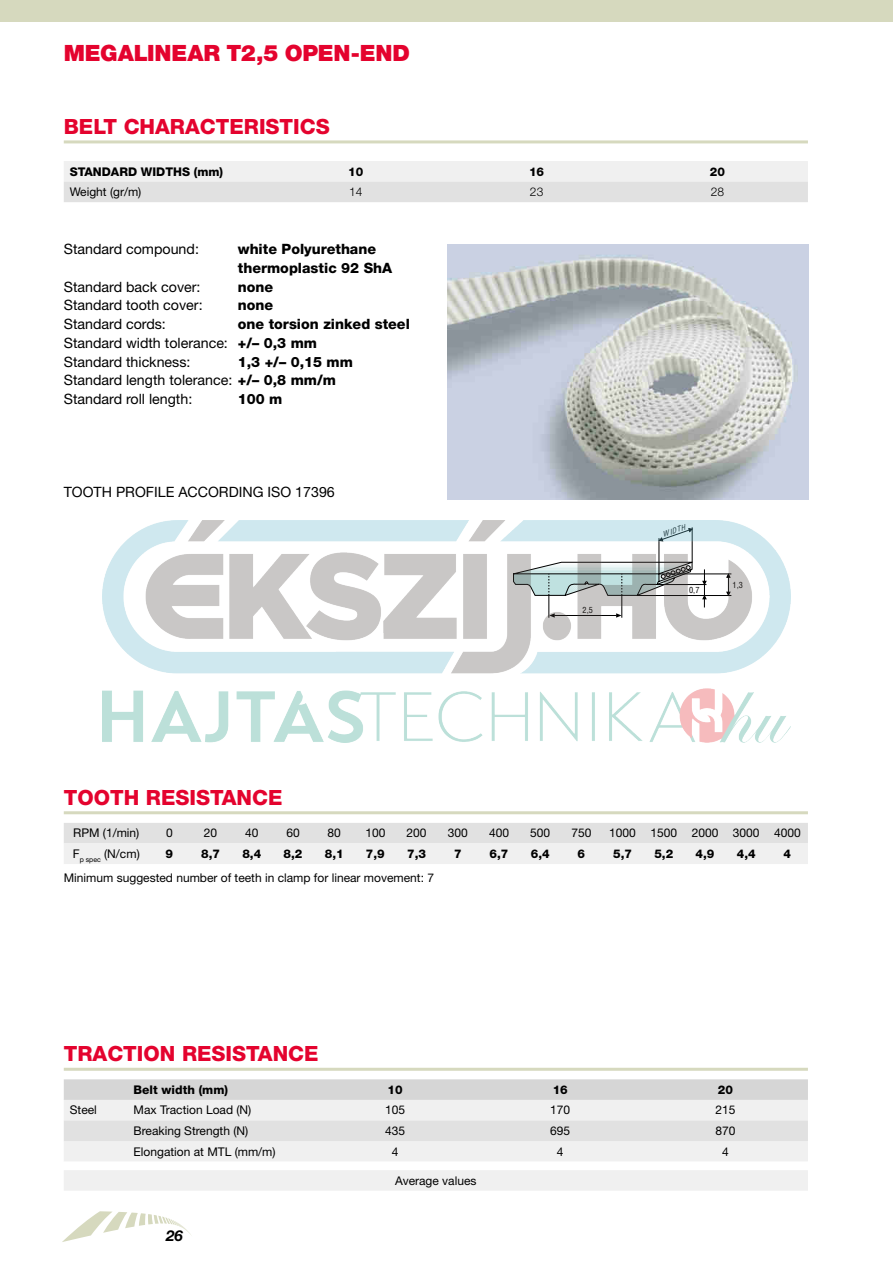
<style>
.page{position:relative;width:893px;height:1263px;background:#fff}
.page>*{position:absolute;margin:0;border:0;box-sizing:border-box;transform-origin:0 0}
.t1{font:900 22.5px "Helvetica Neue LT Std";letter-spacing:-.005em;color:#e4032e}
.t2{font:800 21px "Helvetica Neue LT Std";color:#e4032e}
.t3{font:italic 700 15px "Helvetica Neue LT Std";color:#000}
.t4{font:14.25px/18.8px "Helvetica Neue LT Std";color:#000}
.t5{font:800 14.25px/18.8px "Helvetica Neue LT Std";color:#000}
.t6{font:12px "Helvetica Neue LT Std";color:#000}
.t7{font:800 12px "Helvetica Neue LT Std";color:#000}
.t8{font:300 12px "Helvetica Neue LT Std";color:#000}
.t9{font:condensed 8.25px "Helvetica";color:#000}
.t10{font:italic condensed 7.35px "Helvetica";color:#000}
.s1{font-weight:800}
</style>
<div class="page">
<div style="left:0;top:0;width:893px;height:21px;background:#d6d9be"></div>
<svg style="left:62px;top:1211px;width:129px;height:31px"></svg>
<hr style="left:64px;top:140px;width:744px;height:3px;background:#d6d9be">
<svg style="left:64px;top:161px;width:744px;height:41px"></svg>
<hr style="left:64px;top:811px;width:744px;height:3px;background:#d6d9be">
<hr style="left:64px;top:1068px;width:744px;height:3px;background:#d6d9be">
<img style="left:447px;top:244px;width:362px;height:255px">
<svg style="left:64px;top:823px;width:744px;height:41px"></svg>
<div style="left:64px;top:1079px;width:744px;height:21px;background:#d6d6d6"></div>
<div style="left:64px;top:1100px;width:744px;height:91px;background:#f0f0f0"></div>
<div style="left:64px;top:1120px;width:744px;height:21px;background:#e1e1e1"></div>
<svg style="left:64px;top:1161px;width:744px;height:9px"></svg>
<img style="left:103px;top:521px;width:687px;height:221px">
<h1 class="t1" style="left:64px;top:39px;width:348px">MEGALINEAR T2,5 OPEN-END</h1>
<h2 class="t2" style="left:64px;top:114px;width:268px">BELT CHARACTERISTICS</h2>
<p class="t7" style="left:70px;top:164px;width:155px">STANDARD WIDTHS (mm)</p>
<p class="t7" style="left:348px;top:164px;width:17px">10</p>
<p class="t7" style="left:529px;top:164px;width:17px">16</p>
<p class="t7" style="left:710px;top:164px;width:17px">20</p>
<p class="t6" style="left:70px;top:185px;width:73px">Weight (gr/m)</p>
<p class="t8" style="left:349px;top:185px;width:15px">14</p>
<p class="t8" style="left:530px;top:185px;width:15px">23</p>
<p class="t8" style="left:711px;top:185px;width:15px">28</p>
<p class="t4" style="left:64px;top:240px;width:137px">Standard compound:</p>
<p class="t5" style="left:238px;top:240px;width:156px">white Polyurethane thermoplastic 92 ShA</p>
<p class="t4" style="left:64px;top:277px;width:138px">Standard back cover:</p>
<p class="t5" style="left:238px;top:277px;width:37px">none</p>
<p class="t4" style="left:64px;top:296px;width:140px">Standard tooth cover:</p>
<p class="t5" style="left:238px;top:296px;width:37px">none</p>
<p class="t4" style="left:64px;top:315px;width:104px">Standard cords:</p>
<p class="t4" style="left:64px;top:315px;width:348px;text-indent:174px"><span class="s1">one torsion zinked steel<br></span>Standard width tolerance: <span class="s1">+/– 0,3 mm<br></span>Standard thickness:</p>
<p class="t4" style="left:64px;top:352px;width:291px;text-indent:174px"><span class="s1">1,3 +/– 0,15 mm<br></span>Standard length tolerance: <span class="s1">+/– 0,8 mm/m<br></span>Standard roll length:</p>
<p class="t5" style="left:238px;top:390px;width:46px">100 m</p>
<p class="t4" style="left:64px;top:483px;width:273px">TOOTH PROFILE ACCORDING ISO 17396</p>
<h2 class="t2" style="left:64px;top:785px;width:220px">TOOTH RESISTANCE</h2>
<p class="t9" style="left:583px;top:605px;width:12px">2,5</p>
<p class="t10" style="left:661px;top:530px;width:25px;rotate:-19deg">WIDTH</p>
<p class="t9" style="left:689px;top:585px;width:12px">0,7</p>
<p class="t9" style="left:733px;top:580px;width:12px">1,3</p>
<p class="t6" style="left:73px;top:826px;width:68px">RPM (1/min)</p>
<p class="t6" style="left:166px;top:826px;width:8px">0</p>
<p class="t6" style="left:204px;top:826px;width:15px">20</p>
<p class="t6" style="left:245px;top:826px;width:15px">40</p>
<p class="t6" style="left:286px;top:826px;width:15px">60</p>
<p class="t6" style="left:328px;top:826px;width:15px">80</p>
<p class="t6" style="left:365px;top:826px;width:22px">100</p>
<p class="t6" style="left:407px;top:826px;width:22px">200</p>
<p class="t6" style="left:448px;top:826px;width:22px">300</p>
<p class="t6" style="left:489px;top:826px;width:22px">400</p>
<p class="t6" style="left:530px;top:826px;width:22px">500</p>
<p class="t6" style="left:571px;top:826px;width:22px">750</p>
<p class="t6" style="left:609px;top:826px;width:193px">1000 1500 2000 3000 4000</p>
<p class="t6" style="left:73px;top:846px;width:68px">F<sub>p</sub> <sub>spec</sub> (N/cm)</p>
<p class="t7" style="left:166px;top:846px;width:9px">9</p>
<p class="t7" style="left:201px;top:846px;width:20px">8,7</p>
<p class="t7" style="left:242px;top:846px;width:20px">8,4</p>
<p class="t7" style="left:284px;top:846px;width:20px">8,2</p>
<p class="t7" style="left:325px;top:846px;width:20px">8,1</p>
<p class="t7" style="left:366px;top:846px;width:20px">7,9</p>
<p class="t7" style="left:407px;top:846px;width:20px">7,3</p>
<p class="t7" style="left:454px;top:846px;width:9px">7</p>
<p class="t7" style="left:490px;top:846px;width:20px">6,7</p>
<p class="t7" style="left:531px;top:846px;width:20px">6,4</p>
<p class="t7" style="left:578px;top:846px;width:9px">6</p>
<p class="t7" style="left:613px;top:846px;width:20px">5,7</p>
<p class="t7" style="left:654px;top:846px;width:20px">5,2</p>
<p class="t7" style="left:696px;top:846px;width:20px">4,9</p>
<p class="t7" style="left:737px;top:846px;width:20px">4,4</p>
<p class="t7" style="left:784px;top:846px;width:9px">4</p>
<p class="t6" style="left:64px;top:870px;width:372px">Minimum suggested number of teeth in clamp for linear movement: 7</p>
<h2 class="t2" style="left:64px;top:1041px;width:256px">TRACTION RESISTANCE</h2>
<p class="t7" style="left:134px;top:1082px;width:96px">Belt width (mm)</p>
<p class="t7" style="left:388px;top:1082px;width:17px">10</p>
<p class="t7" style="left:553px;top:1082px;width:17px">16</p>
<p class="t7" style="left:718px;top:1082px;width:17px">20</p>
<p class="t6" style="left:70px;top:1103px;width:29px">Steel</p>
<p class="t6" style="left:134px;top:1103px;width:119px">Max Traction Load (N)</p>
<p class="t6" style="left:385px;top:1103px;width:22px">105</p>
<p class="t6" style="left:550px;top:1103px;width:22px">170</p>
<p class="t6" style="left:715px;top:1103px;width:22px">215</p>
<p class="t6" style="left:134px;top:1123px;width:116px">Breaking Strength (N)</p>
<p class="t6" style="left:385px;top:1123px;width:22px">435</p>
<p class="t6" style="left:550px;top:1123px;width:22px">695</p>
<p class="t6" style="left:715px;top:1123px;width:22px">870</p>
<p class="t6" style="left:134px;top:1144px;width:144px">Elongation at MTL (mm/m)</p>
<p class="t6" style="left:392px;top:1144px;width:8px">4</p>
<p class="t6" style="left:557px;top:1144px;width:8px">4</p>
<p class="t6" style="left:722px;top:1144px;width:8px">4</p>
<p class="t6" style="left:395px;top:1173px;width:83px">Average values</p>
<p class="t3" style="left:166px;top:1226px;width:18px">26</p>
</div>
